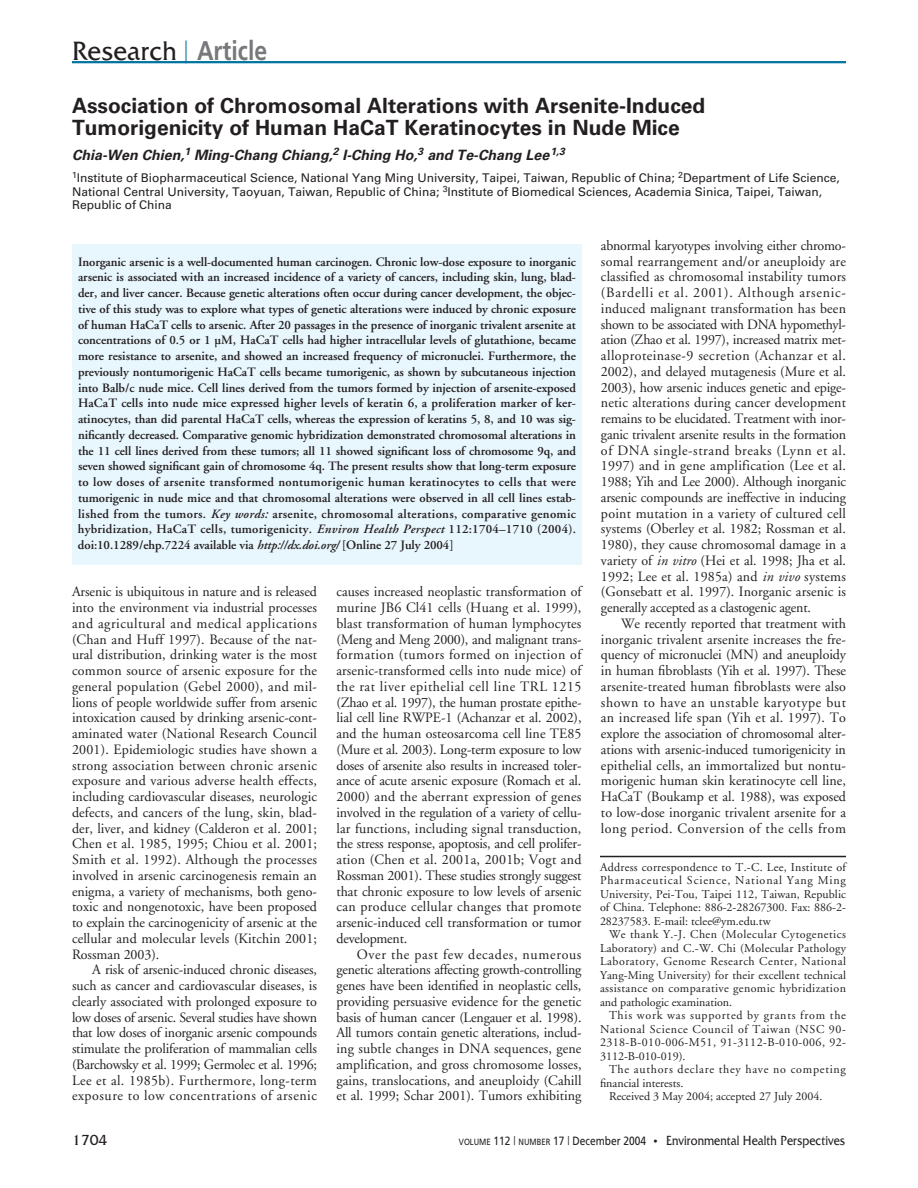
<style>
.page{position:relative;width:918px;height:1188px;background:#fff}
.page>*{position:absolute;margin:0;border:0;box-sizing:border-box;transform-origin:0 0}
.t1{font:27px "Friz Quadrata IT Cby BT";color:#231f20;scale:.95 1}
.t2{font:700 21px/22.5px "Univers";color:#231f20}
.t3{font:15px "Friz Quadrata IT Cby BT";color:#231f20}
.t4{font:14.25px/15.8px "Adobe Garamond";letter-spacing:.005em;color:#231f20;text-align:justify}
.t5{font:italic 700 14.25px "Univers";color:#231f20}
.t6{font:13.5px "Friz Quadrata IT Cby BT";color:#231f20;scale:.85 1}
.t7{font:600 12.75px/15.8px "Adobe Garamond";letter-spacing:-.005em;color:#231f20;text-align:justify}
.t8{font:12px/13.5px "Adobe Garamond";color:#231f20;text-align:justify}
.t9{font:12px/13.5px "Univers";color:#231f20}
.t10{font:12px "Adobe Garamond";letter-spacing:.06em;color:#231f20}
.s1{font-family:"Frutiger";font-weight:300;font-size:30px;color:#0074a1}
.s2{font-family:"Frutiger";font-weight:700;color:#76787b}
.s3{font-style:italic}
.s4{font-family:"Frutiger";font-size:9px}
.s5{font-family:"Frutiger";font-size:12px}
.s6{font-family:"Frutiger";font-weight:300;font-size:12px}
.s7{font-size:10.5px}
</style>
<div class="page">
<hr style="left:72px;top:61px;width:774px;height:2px;background:#0074a1">
<hr style="left:600px;top:856px;width:246px;height:1px;background:#231f20">
<div style="left:72px;top:244px;width:510px;height:321px;background:#e8f6fd"></div>
<h1 class="t1" style="left:72px;top:40px;width:207px">Research <span class="s1">|</span> <span class="s2">Article</span></h1>
<h2 class="t2" style="left:72px;top:96px;width:635px">Association of Chromosomal Alterations with Arsenite-Induced<br>Tumorigenicity of Human HaCaT Keratinocytes in Nude Mice</h2>
<p class="t5" style="left:72px;top:150px;width:496px">Chia-Wen Chien,<sup>1</sup> Ming-Chang Chiang,<sup>2</sup> I-Ching Ho,<sup>3</sup> and Te-Chang Lee<sup>1,3</sup></p>
<p class="t9" style="left:72px;top:172px;width:769px"><sup>1</sup>Institute of Biopharmaceutical Science, National Yang Ming University, Taipei, Taiwan, Republic of China; <sup>2</sup>Department of Life Science,<br>National Central University, Taoyuan, Taiwan, Republic of China; <sup>3</sup>Institute of Biomedical Sciences, Academia Sinica, Taipei, Taiwan,<br>Republic of China</p>
<p class="t7" style="left:78px;top:255px;width:500px">Inorganic arsenic is a well-documented human carcinogen. Chronic low-dose exposure to inorganic arsenic is associated with an increased incidence of a variety of cancers, including skin, lung, blad&shy;der, and liver cancer. Because genetic alterations often occur during cancer development, the objec&shy;tive of this study was to explore what types of genetic alterations were induced by chronic exposure of human HaCaT cells to arsenic. After 20 passages in the presence of inorganic trivalent arsenite at concentrations of 0.5 or 1 µM, HaCaT cells had higher intracellular levels of glutathione, became more resistance to arsenite, and showed an increased frequency of micronuclei. Furthermore, the previously nontumorigenic HaCaT cells became tumorigenic, as shown by subcutaneous injection into Balb/c nude mice. Cell lines derived from the tumors formed by injection of arsenite-exposed HaCaT cells into nude mice expressed higher levels of keratin 6, a proliferation marker of ker&shy;atinocytes, than did parental HaCaT cells, whereas the expression of keratins 5, 8, and 10 was sig&shy;nificantly decreased. Comparative genomic hybridization demonstrated chromosomal alterations in the 11 cell lines derived from these tumors; all 11 showed significant loss of chromosome 9q, and seven showed significant gain of chromosome 4q. The present results show that long-term exposure to low doses of arsenite transformed nontumorigenic human keratinocytes to cells that were tumorigenic in nude mice and that chromosomal alterations were observed in all cell lines estab&shy;lished from the tumors. <span class="s3">Key words:</span> arsenite, chromosomal alterations, comparative genomic hybridization, HaCaT cells, tumorigenicity. <span class="s3">Environ Health Perspect</span> 112:1704–1710 (2004). doi:10.1289/ehp.7224 available via <span class="s3">http://dx.doi.org/</span> [Online 27 July 2004]</p>
<p class="t4" style="left:72px;top:585px;width:247px">Arsenic is ubiquitous in nature and is released into the environment via industrial processes and agricultural and medical applications (Chan and Huff 1997). Because of the nat&shy;ural distribution, drinking water is the most common source of arsenic exposure for the general population (Gebel 2000), and mil&shy;lions of people worldwide suffer from arsenic intoxication caused by drinking arsenic-cont&shy;aminated water (National Research Council 2001). Epidemiologic studies have shown a strong association between chronic arsenic exposure and various adverse health effects, including cardiovascular diseases, neurologic defects, and cancers of the lung, skin, blad&shy;der, liver, and kidney (Calderon et al. 2001; Chen et al. 1985, 1995; Chiou et al. 2001; Smith et al. 1992). Although the processes involved in arsenic carcinogenesis remain an enigma, a variety of mechanisms, both geno&shy;toxic and nongenotoxic, have been proposed to explain the carcinogenicity of arsenic at the cellular and molecular levels (Kitchin 2001; Rossman 2003).</p>
<p class="t4" style="left:72px;top:963px;width:247px;text-indent:20px">A risk of arsenic-induced chronic diseases, such as cancer and cardiovascular diseases, is clearly associated with prolonged exposure to low doses of arsenic. Several studies have shown that low doses of inorganic arsenic compounds stimulate the proliferation of mammalian cells (Barchowsky et al. 1999; Germolec et al. 1996; Lee et al. 1985b). Furthermore, long-term exposure to low concentrations of arsenic</p>
<p class="t4" style="left:336px;top:585px;width:247px">causes increased neoplastic transformation of murine JB6 Cl41 cells (Huang et al. 1999), blast transformation of human lymphocytes (Meng and Meng 2000), and malignant trans&shy;formation (tumors formed on injection of arsenic-transformed cells into nude mice) of the rat liver epithelial cell line TRL 1215 (Zhao et al. 1997), the human prostate epithe&shy;lial cell line RWPE-1 (Achanzar et al. 2002), and the human osteosarcoma cell line TE85 (Mure et al. 2003). Long-term exposure to low doses of arsenite also results in increased toler&shy;ance of acute arsenic exposure (Romach et al.<br>2000) and the aberrant expression of genes involved in the regulation of a variety of cellu&shy;lar functions, including signal transduction, the stress response, apoptosis, and cell prolifer&shy;ation (Chen et al. 2001a, 2001b; Vogt and Rossman 2001). These studies strongly suggest that chronic exposure to low levels of arsenic can produce cellular changes that promote arsenic-induced cell transformation or tumor development.</p>
<p class="t4" style="left:336px;top:947px;width:247px;text-indent:20px">Over the past few decades, numerous genetic alterations affecting growth-controlling genes have been identified in neoplastic cells, providing persuasive evidence for the genetic basis of human cancer (Lengauer et al. 1998).<br>All tumors contain genetic alterations, includ&shy;ing subtle changes in DNA sequences, gene amplification, and gross chromosome losses, gains, translocations, and aneuploidy (Cahill et al. 1999; Schar 2001). Tumors exhibiting</p>
<p class="t4" style="left:601px;top:239px;width:247px">abnormal karyotypes involving either chromo&shy;somal rearrangement and/or aneuploidy are classified as chromosomal instability tumors (Bardelli et al. 2001). Although arsenic&shy;induced malignant transformation has been shown to be associated with DNA hypomethyl&shy;ation (Zhao et al. 1997), increased matrix met&shy;alloproteinase-9 secretion (Achanzar et al.<br>2002), and delayed mutagenesis (Mure et al.<br>2003), how arsenic induces genetic and epige&shy;netic alterations during cancer development remains to be elucidated. Treatment with inor&shy;ganic trivalent arsenite results in the formation of DNA single-strand breaks (Lynn et al.<br>1997) and in gene amplification (Lee et al.<br>1988; Yih and Lee 2000). Although inorganic arsenic compounds are ineffective in inducing point mutation in a variety of cultured cell systems (Oberley et al. 1982; Rossman et al.<br>1980), they cause chromosomal damage in a variety of <span class="s3">in vitro</span> (Hei et al. 1998; Jha et al.<br>1992; Lee et al. 1985a) and <span class="s3">in vivo</span> systems (Gonsebatt et al. 1997). Inorganic arsenic is generally accepted as a clastogenic agent.</p>
<p class="t4" style="left:601px;top:617px;width:247px;text-indent:20px">We recently reported that treatment with inorganic trivalent arsenite increases the fre&shy;quency of micronuclei (MN) and aneuploidy in human fibroblasts (Yih et al. 1997). These arsenite-treated human fibroblasts were also shown to have an unstable karyotype but an increased life span (Yih et al. 1997). To explore the association of chromosomal alter&shy;ations with arsenic-induced tumorigenicity in epithelial cells, an immortalized but nontu&shy;morigenic human skin keratinocyte cell line, HaCaT (Boukamp et al. 1988), was exposed to low-dose inorganic trivalent arsenite for a long period. Conversion of the cells from</p>
<p class="t8" style="left:600px;top:861px;width:248px">Address correspondence to T.-C. Lee, Institute of Pharmaceutical Science, National Yang Ming University, Pei-Tou, Taipei 112, Taiwan, Republic of China. Telephone: 886-2-28267300. Fax: 886-2- 28237583. E-mail: tclee@ym.edu.tw</p>
<p class="t8" style="left:600px;top:929px;width:248px;text-indent:9px">We thank Y.-J. Chen (Molecular Cytogenetics Laboratory) and C.-W. Chi (Molecular Pathology Laboratory, Genome Research Center, National Yang-Ming University) for their excellent technical assistance on comparative genomic hybridization and pathologic examination.</p>
<p class="t8" style="left:600px;top:1010px;width:248px;text-indent:9px">This work was supported by grants from the National Science Council of Taiwan (NSC 90- 2318-B-010-006-M51, 91-3112-B-010-006, 92- 3112-B-010-019).</p>
<p class="t10" style="left:609px;top:1065px;width:239px">The authors declare they have no competing</p>
<p class="t8" style="left:600px;top:1077px;width:85px">financial interests.</p>
<p class="t8" style="left:609px;top:1091px;width:215px">Received 3 May 2004; accepted 27 July 2004.</p>
<p class="t3" style="left:72px;top:1135px;width:37px">1704</p>
<p class="t6" style="left:459px;top:1136px;width:456px"><span class="s4">VOLUME</span> <span class="s5">112</span> <span class="s6">|</span> <span class="s4">NUMBER</span> <span class="s5">17</span> <span class="s6">|</span> <span class="s5">December 2004</span> <span class="s7">•</span> Environmental Health Perspectives</p>
</div>
